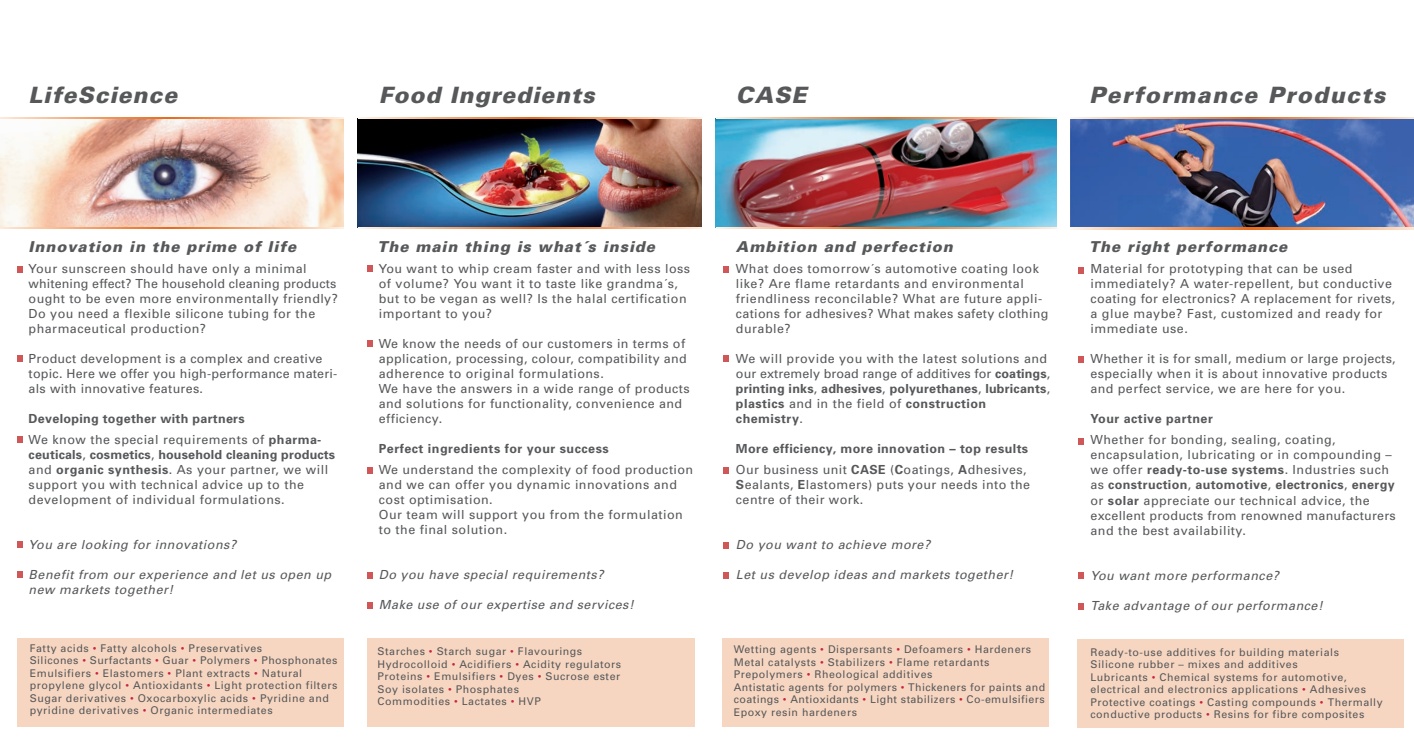
<style>
.page{position:relative;width:1414px;height:752px;background:#fff}
.page>*{position:absolute;margin:0;border:0;box-sizing:border-box;transform-origin:0 0}
.t1{font:50px/88.8px "Univers";color:#d05758}
.t2{font:italic 900 22.5px "Univers";letter-spacing:.045em;color:#57585a}
.t3{font:italic 900 22.5px "Univers";letter-spacing:.065em;color:#57585a}
.t4{font:italic 900 15px "Univers";letter-spacing:.065em;color:#57585a}
.t5{font:12.5px/15px "Univers";letter-spacing:.04em;color:#57585a}
.t6{font:italic 12.5px/15px "Univers";letter-spacing:.045em;color:#57585a}
.t7{font:700 12.5px/21.2px "Univers";letter-spacing:.035em;color:#57585a}
.t8{font:10.62px/12.5px "Univers";letter-spacing:.05em;color:#57585a}
.s1{font-weight:400}
.s2{font-weight:700}
.s3{color:#c8233f}
</style>
<div class="page">
<img style="left:1070px;top:119px;width:344px;height:108px">
<svg style="left:1070px;top:117px;width:344px;height:2px"></svg>
<svg style="left:1070px;top:227px;width:344px;height:2px"></svg>
<div style="left:1077px;top:638px;width:326px;height:89px;background:#f7d6c1"></div>
<img style="left:358px;top:118px;width:344px;height:109px">
<svg style="left:358px;top:117px;width:344px;height:1px"></svg>
<svg style="left:358px;top:227px;width:344px;height:1px"></svg>
<img style="left:716px;top:118px;width:340px;height:109px">
<svg style="left:716px;top:117px;width:340px;height:1px"></svg>
<svg style="left:716px;top:227px;width:340px;height:1px"></svg>
<div style="left:367px;top:638px;width:327px;height:88px;background:#f7d6c1"></div>
<div style="left:723px;top:638px;width:326px;height:88px;background:#f7d6c1"></div>
<img style="left:0;top:118px;width:344px;height:109px">
<svg style="left:0;top:117px;width:344px;height:1px"></svg>
<svg style="left:0;top:227px;width:344px;height:1px"></svg>
<div style="left:18px;top:638px;width:326px;height:88px;background:#f7d6c1"></div>
<h2 class="t2" style="left:29px;top:86px;width:150px">LifeScience</h2>
<h2 class="t2" style="left:379px;top:86px;width:217px">Food Ingredients</h2>
<h2 class="t2" style="left:736px;top:86px;width:72px">CASE</h2>
<h2 class="t3" style="left:1089px;top:87px;width:298px">Performance Products</h2>
<p class="t4" style="left:29px;top:241px;width:269px">Innovation in the prime of life</p>
<p class="t5" style="left:29px;top:262px;width:311px">Your sunscreen should have only a minimal whitening effect? The household cleaning products ought to be even more environmentally friendly?<br>Do you need a flexible silicone tubing for the pharmaceutical production?</p>
<p class="t5" style="left:29px;top:352px;width:310px">Product development is a complex and creative topic. Here we offer you high-performance materi&shy;als with innovative features.</p>
<p class="t7" style="left:29px;top:409px;width:294px">Developing together with partners<br><span class="s1">We know the special requirements of</span> pharma-</p>
<p class="t5" style="left:29px;top:448px;width:308px"><span class="s2">ceuticals</span>, <span class="s2">cosmetics</span>, <span class="s2">household cleaning products </span>and <span class="s2">organic synthesis</span>. As your partner, we will support you with technical advice up to the development of individual formulations.</p>
<p class="t6" style="left:29px;top:538px;width:209px">You are looking for innovations?</p>
<p class="t6" style="left:29px;top:568px;width:304px">Benefit from our experience and let us open up new markets together!</p>
<h1 class="t1" style="left:13px;top:214px;width:15px">. .</h1>
<h1 class="t1" style="left:13px;top:376px;width:15px;line-height:105px">. .</h1>
<h1 class="t1" style="left:13px;top:519px;width:15px">.</h1>
<p class="t8" style="left:30px;top:642px;width:309px">Fatty acids <span class="s3">•</span> Fatty alcohols <span class="s3">•</span> Preservatives<br>Silicones <span class="s3">•</span> Surfactants <span class="s3">•</span> Guar <span class="s3">•</span> Polymers <span class="s3">•</span> Phosphonates Emulsifiers <span class="s3">•</span> Elastomers <span class="s3">•</span> Plant extracts <span class="s3">•</span> Natural propylene glycol <span class="s3">•</span> Antioxidants <span class="s3">•</span> Light protection filters Sugar derivatives <span class="s3">•</span> Oxocarboxylic acids <span class="s3">•</span> Pyridine and pyridine derivatives <span class="s3">•</span> Organic intermediates</p>
<p class="t4" style="left:377px;top:241px;width:279px">The main thing is what´s inside</p>
<p class="t5" style="left:379px;top:262px;width:313px">You want to whip cream faster and with less loss of volume? You want it to taste like grandma´s, but to be vegan as well? Is the halal certification important to you?</p>
<p class="t5" style="left:379px;top:337px;width:312px">We know the needs of our customers in terms of application, processing, colour, compatibility and adherence to original formulations.<br>We have the answers in a wide range of products and solutions for functionality, convenience and efficiency.</p>
<p class="t7" style="left:379px;top:439px;width:231px">Perfect ingredients for your success</p>
<p class="t5" style="left:379px;top:463px;width:316px">We understand the complexity of food production and we can offer you dynamic innovations and cost optimisation.<br>Our team will support you from the formulation to the final solution.</p>
<p class="t6" style="left:379px;top:568px;width:226px">Do you have special requirements?</p>
<p class="t6" style="left:379px;top:598px;width:257px">Make use of our expertise and services!</p>
<h1 class="t1" style="left:363px;top:221px;width:15px;line-height:75px">. .</h1>
<h1 class="t1" style="left:363px;top:407px;width:15px;line-height:105px">. .</h1>
<h1 class="t1" style="left:363px;top:550px;width:15px">.</h1>
<p class="t8" style="left:378px;top:646px;width:245px">Starches <span class="s3">•</span> Starch sugar <span class="s3">•</span> Flavourings Hydrocolloid <span class="s3">•</span> Acidifiers <span class="s3">•</span> Acidity regulators Proteins <span class="s3">•</span> Emulsifiers <span class="s3">•</span> Dyes <span class="s3">•</span> Sucrose ester Soy isolates <span class="s3">•</span> Phosphates<br>Commodities <span class="s3">•</span> Lactates <span class="s3">•</span> HVP</p>
<p class="t4" style="left:736px;top:241px;width:218px">Ambition and perfection</p>
<p class="t5" style="left:736px;top:262px;width:314px">What does tomorrow´s automotive coating look like? Are flame retardants and environmental friendliness reconcilable? What are future appli&shy;cations for adhesives? What makes safety clothing durable?</p>
<p class="t5" style="left:736px;top:352px;width:316px">We will provide you with the latest solutions and our extremely broad range of additives for <span class="s2">coatings</span>, <span class="s2">printing inks</span>, <span class="s2">adhesives</span>, <span class="s2">polyurethanes</span>, <span class="s2">lubricants</span>, <span class="s2">plastics</span> and in the field of <span class="s2">construction chemistry</span>.</p>
<p class="t7" style="left:736px;top:439px;width:294px">More efficiency, more innovation – top results<br><span class="s1">Our business unit</span> CASE <span class="s1">(</span>C<span class="s1">oatings,</span> A<span class="s1">dhesives,</span></p>
<p class="t5" style="left:736px;top:478px;width:296px"><span class="s2">S</span>ealants, <span class="s2">E</span>lastomers) puts your needs into the centre of their work.</p>
<p class="t6" style="left:736px;top:538px;width:196px">Do you want to achieve more?</p>
<p class="t6" style="left:736px;top:568px;width:279px">Let us develop ideas and markets together!</p>
<h1 class="t1" style="left:719px;top:214px;width:15px">. .</h1>
<h1 class="t1" style="left:719px;top:423px;width:15px;line-height:75px">. .</h1>
<h1 class="t1" style="left:719px;top:521px;width:15px">.</h1>
<p class="t8" style="left:734px;top:644px;width:313px">Wetting agents <span class="s3">•</span> Dispersants <span class="s3">•</span> Defoamers <span class="s3">•</span> Hardeners Metal catalysts <span class="s3">•</span> Stabilizers <span class="s3">•</span> Flame retardants Prepolymers <span class="s3">•</span> Rheological additives<br>Antistatic agents for polymers <span class="s3">•</span> Thickeners for paints and coatings <span class="s3">•</span> Antioxidants <span class="s3">•</span> Light stabilizers <span class="s3">•</span> Co-emulsifiers Epoxy resin hardeners</p>
<p class="t4" style="left:1089px;top:241px;width:200px">The right performance</p>
<p class="t5" style="left:1090px;top:262px;width:306px">Material for prototyping that can be used immediately? A water-repellent, but conductive coating for electronics? A replacement for rivets, a glue maybe? Fast, customized and ready for immediate use.</p>
<p class="t5" style="left:1090px;top:352px;width:307px">Whether it is for small, medium or large projects, especially when it is about innovative products and perfect service, we are here for you.</p>
<p class="t7" style="left:1090px;top:409px;width:124px">Your active partner</p>
<p class="t5" style="left:1090px;top:433px;width:307px">Whether for bonding, sealing, coating, encapsulation, lubricating or in compounding – we offer <span class="s2">ready-to-use systems</span>. Industries such as <span class="s2">construction</span>, <span class="s2">automotive</span>, <span class="s2">electronics</span>, <span class="s2">energy </span>or <span class="s2">solar</span> appreciate our technical advice, the excellent products from renowned manufacturers and the best availability.</p>
<p class="t6" style="left:1090px;top:568px;width:190px">You want more performance?</p>
<p class="t6" style="left:1090px;top:598px;width:234px">Take advantage of our performance!</p>
<h1 class="t1" style="left:1074px;top:215px;width:15px">. .</h1>
<h1 class="t1" style="left:1074px;top:387px;width:15px">.</h1>
<h1 class="t1" style="left:1074px;top:520px;width:15px">.</h1>
<h1 class="t1" style="left:1074px;top:552px;width:15px">.</h1>
<p class="t8" style="left:1090px;top:646px;width:294px">Ready-to-use additives for building materials Silicone rubber – mixes and additives<br>Lubricants <span class="s3">•</span> Chemical systems for automotive, electrical and electronics applications <span class="s3">•</span> Adhesives Protective coatings <span class="s3">•</span> Casting compounds <span class="s3">•</span> Thermally conductive products <span class="s3">•</span> Resins for fibre composites</p>
</div>
